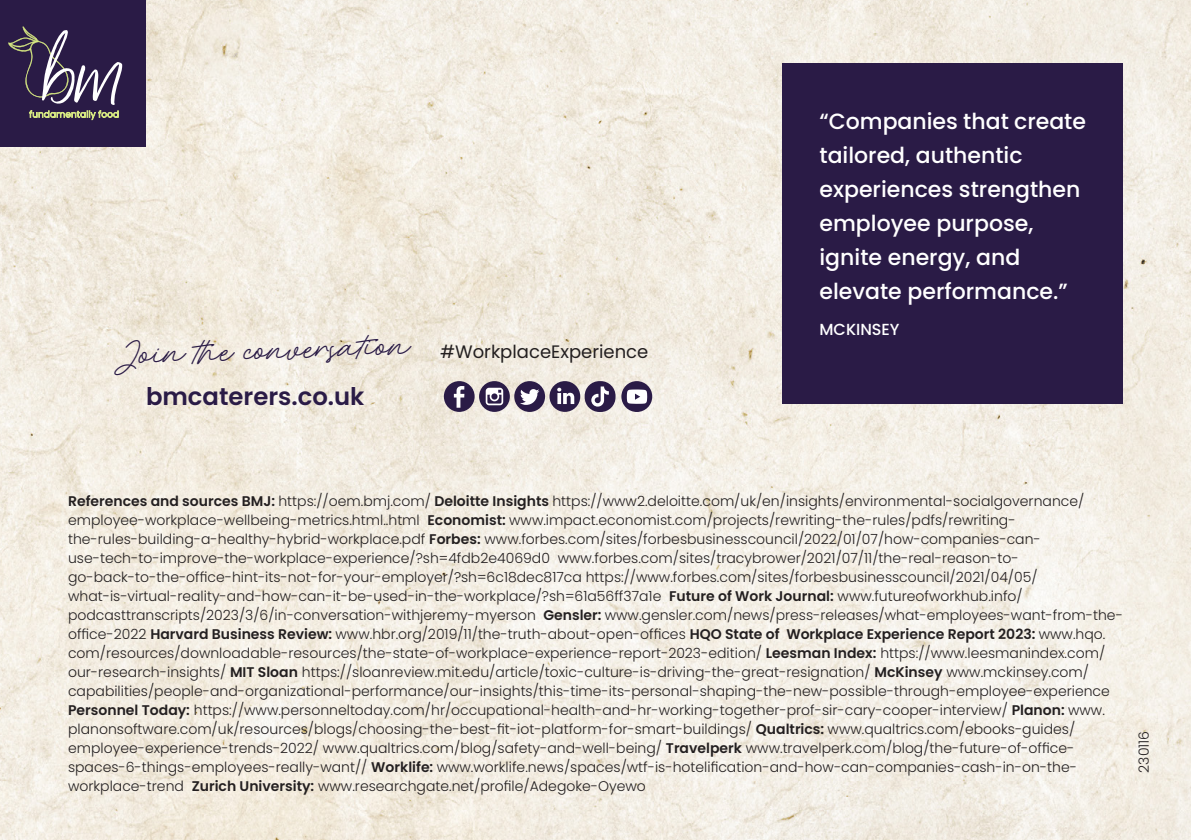
<style>
.page{position:relative;width:1191px;height:840px;background:#fff}
.page>*{position:absolute;margin:0;border:0;box-sizing:border-box;transform-origin:0 0}
.t1{font:600 24.4px "Poppins";color:#2a1b46}
.Bottom_data_text{font:500 22px/34px "Poppins";color:#fff}
.t2{font:22px "Rocket Clouds";color:#2a1b46}
.t3{font:18px "Poppins";color:#231f20}
.Bottom_data_text-2{font:500 16px "Poppins";color:#fff}
.References_and_sourc{font:300 14px/19px "Poppins";color:#231f20}
.s1{font-weight:600}
</style>
<div class="page">
<img style="left:0;top:0;width:1191px;height:839px">
<div style="left:0;top:0;width:146px;height:147px;background:#2a1b46"></div>
<svg style="left:8px;top:26px;width:114px;height:94px"></svg>
<div style="left:782px;top:63px;width:341px;height:340px;background:#2a1b46"></div>
<div style="left:621px;top:381px;width:31px;height:31px;background:#2a1b46;border-radius:50%"></div>
<svg style="left:627px;top:389px;width:20px;height:14px"></svg>
<div style="left:444px;top:381px;width:30px;height:30px;background:#2a1b46;border-radius:50%"></div>
<svg style="left:454px;top:386px;width:10px;height:21px"></svg>
<div style="left:514px;top:381px;width:31px;height:30px;background:#2a1b46;border-radius:50%"></div>
<svg style="left:520px;top:389px;width:19px;height:15px"></svg>
<div style="left:479px;top:381px;width:31px;height:30px;background:#2a1b46;border-radius:50%"></div>
<svg style="left:486px;top:387px;width:17px;height:18px"></svg>
<div style="left:549px;top:381px;width:31px;height:30px;background:#2a1b46;border-radius:50%"></div>
<svg style="left:557px;top:387px;width:17px;height:17px"></svg>
<div style="left:584px;top:381px;width:31px;height:31px;background:#2a1b46;border-radius:15px"></div>
<svg style="left:591px;top:386px;width:18px;height:20px"></svg>
<p class="t2" style="left:113px;top:343px;width:298px;rotate:-2deg">Join the conversation</p>
<p class="t1" style="left:146px;top:382px;width:220px">bmcaterers.co.uk</p>
<p class="t3" style="left:440px;top:340px;width:210px">#WorkplaceExperience</p>
<p class="Bottom_data_text" style="left:819px;top:104px;width:268px">“Companies that create tailored, authentic experiences strengthen employee purpose, ignite energy, and elevate performance.”</p>
<p class="Bottom_data_text-2" style="left:819px;top:320px;width:82px">MCKINSEY</p>
<p class="References_and_sourc" style="left:68px;top:491px;width:1056px"><span class="s1">References and sources BMJ:</span> https://oem.bmj.com/ <span class="s1">Deloitte Insights</span> https://www2.deloitte.com/uk/en/insights/environmental-socialgovernance/ employee-workplace-wellbeing-metrics.html..html <span class="s1">Economist:</span> www.impact.economist.com/projects/rewriting-the-rules/pdfs/rewriting&shy;the-rules-building-a-healthy-hybrid-workplace.pdf <span class="s1">Forbes:</span> www.forbes.com/sites/forbesbusinesscouncil/2022/01/07/how-companies-can&shy;use-tech-to-improve-the-workplace-experience/?sh=4fdb2e4069d0 www.forbes.com/sites/tracybrower/2021/07/11/the-real-reason-to&shy;go-back-to-the-office-hint-its-not-for-your-employer/?sh=6c18dec817ca https://www.forbes.com/sites/forbesbusinesscouncil/2021/04/05/ what-is-virtual-reality-and-how-can-it-be-used-in-the-workplace/?sh=61a56ff37a1e <span class="s1">Future of Work Journal:</span> www.futureofworkhub.info/ podcasttranscripts/2023/3/6/in-conversation-withjeremy-myerson <span class="s1">Gensler:</span> www.gensler.com/news/press-releases/what-employees-want-from-the&shy;office-2022 <span class="s1">Harvard Business Review:</span> www.hbr.org/2019/11/the-truth-about-open-offices <span class="s1">HQO State of Workplace Experience Report 2023:</span> www.hqo. com/resources/downloadable-resources/the-state-of-workplace-experience-report-2023-edition/ <span class="s1">Leesman Index:</span> https://www.leesmanindex.com/ our-research-insights/ <span class="s1">MIT Sloan</span> https://sloanreview.mit.edu/article/toxic-culture-is-driving-the-great-resignation/ <span class="s1">McKinsey</span> www.mckinsey.com/ capabilities/people-and-organizational-performance/our-insights/this-time-its-personal-shaping-the-new-possible-through-employee-experience <span class="s1">Personnel Today:</span> https://www.personneltoday.com/hr/occupational-health-and-hr-working-together-prof-sir-cary-cooper-interview/ <span class="s1">Planon:</span> www. planonsoftware.com/uk/resources/blogs/choosing-the-best-fit-iot-platform-for-smart-buildings/ <span class="s1">Qualtrics:</span> www.qualtrics.com/ebooks-guides/ employee-experience-trends-2022/ www.qualtrics.com/blog/safety-and-well-being/ <span class="s1">Travelperk</span> www.travelperk.com/blog/the-future-of-office&shy;spaces-6-things-employees-really-want// <span class="s1">Worklife:</span> www.worklife.news/spaces/wtf-is-hotelification-and-how-can-companies-cash-in-on-the&shy;workplace-trend <span class="s1">Zurich University:</span> www.researchgate.net/profile/Adegoke-Oyewo</p>
<p class="References_and_sourc" style="left:1134px;top:772px;width:43px;rotate:-90deg">230116</p>
</div>
